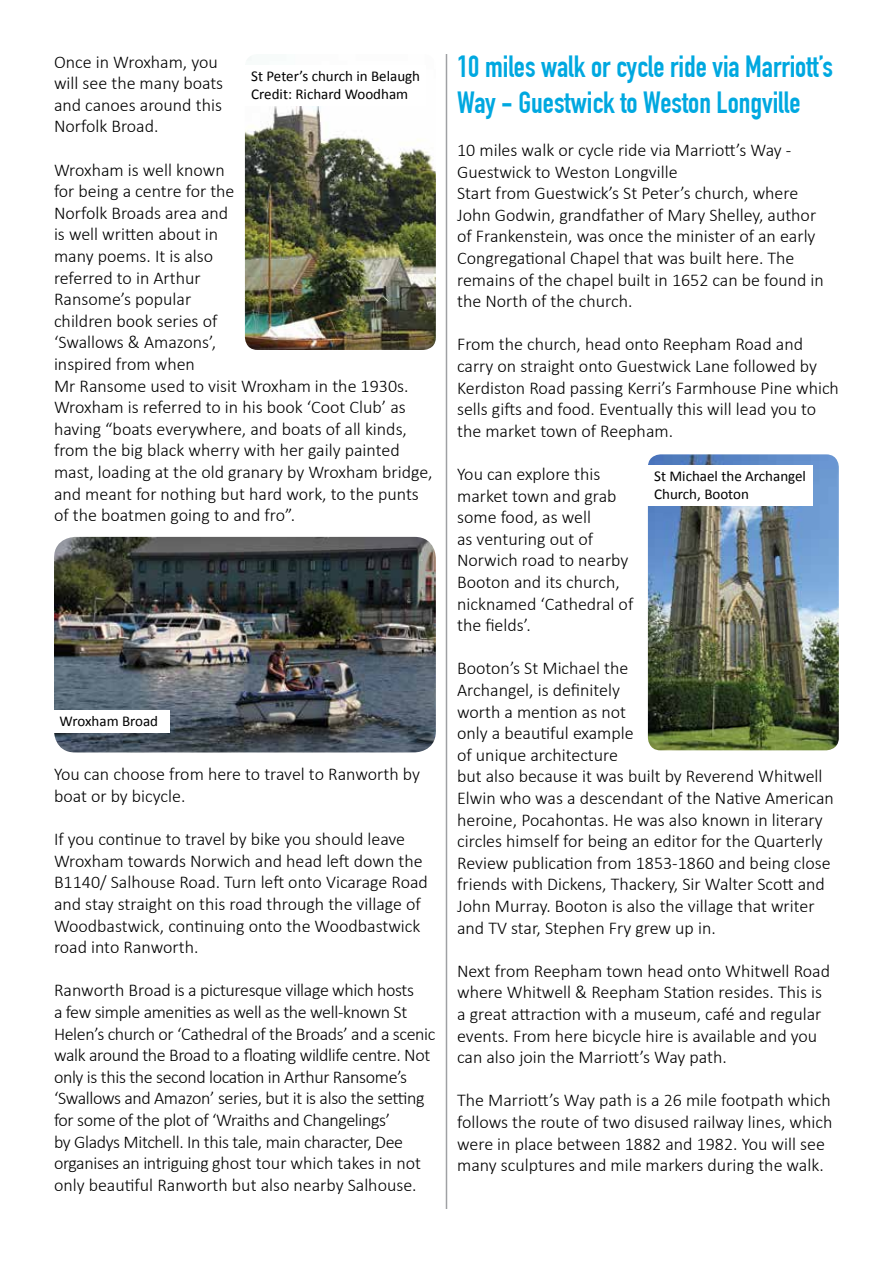
<style>
.page{position:relative;width:893px;height:1263px;background:#fff}
.page>*{position:absolute;margin:0;border:0;box-sizing:border-box;transform-origin:0 0}
.t1{font:700 30px/36px "DIN Condensed";color:#00a8e0}
.t2{font:300 18px/21.6px "Calibri";color:#000}
.t3{font:300 18px/21.6px "Calibri";letter-spacing:-.02em;color:#000}
.t4{font:15px/18px "Calibri";color:#000}
</style>
<div class="page">
<img style="left:245px;top:56px;width:191px;height:294px">
<div style="left:244px;top:65px;width:182px;height:40px;background:#fff"></div>
<img style="left:54px;top:537px;width:382px;height:215px">
<div style="left:49px;top:710px;width:121px;height:22px;background:#fff"></div>
<hr style="left:446px;top:54px;width:1px;height:1155px;background:#9fa1a4">
<img style="left:648px;top:454px;width:191px;height:296px">
<div style="left:647px;top:465px;width:166px;height:41px;background:#fff"></div>
<p class="t2" style="left:54px;top:50px;width:171px">Once in Wroxham, you will see the many boats and canoes around this<br>Norfolk Broad.</p>
<p class="t2" style="left:54px;top:158px;width:380px">Wroxham is well known<br>for being a centre for the<br>Norfolk Broads area and<br>is well written about in<br>many poems. It is also<br>referred to in Arthur<br>Ransome’s popular<br>children book series of<br>‘Swallows &amp; Amazons’,<br>inspired from when<br>Mr Ransome used to visit Wroxham in the 1930s.<br>Wroxham is referred to in his book ‘Coot Club’ as having “boats everywhere, and boats of all kinds, from the big black wherry with her gaily painted mast, loading at the old granary by Wroxham bridge, and meant for nothing but hard work, to the punts of the boatmen going to and fro”.</p>
<p class="t4" style="left:251px;top:66px;width:170px">St Peter’s church in Belaugh<br>Credit: Richard Woodham</p>
<p class="t4" style="left:60px;top:711px;width:100px">Wroxham Broad</p>
<p class="t2" style="left:54px;top:763px;width:367px">You can choose from here to travel to Ranworth by boat or by bicycle.</p>
<p class="t2" style="left:54px;top:827px;width:375px">If you continue to travel by bike you should leave Wroxham towards Norwich and head left down the B1140/ Salhouse Road. Turn left onto Vicarage Road and stay straight on this road through the village of Woodbastwick, continuing onto the Woodbastwick road into Ranworth.</p>
<p class="t3" style="left:54px;top:979px;width:383px">Ranworth Broad is a picturesque village which hosts<br>a few simple amenities as well as the well-known St Helen’s church or ‘Cathedral of the Broads’ and a scenic walk around the Broad to a floating wildlife centre. Not only is this the second location in Arthur Ransome’s ‘Swallows and Amazon’ series, but it is also the setting for some of the plot of ‘Wraiths and Changelings’<br>by Gladys Mitchell. In this tale, main character, Dee organises an intriguing ghost tour which takes in not only beautiful Ranworth but also nearby Salhouse.</p>
<h1 class="t1" style="left:457px;top:49px;width:377px">10 miles walk or cycle ride via Marriott’s<br>Way - Guestwick to Weston Longville</h1>
<p class="t2" style="left:457px;top:138px;width:368px">10 miles walk or cycle ride via Marriott’s Way - Guestwick to Weston Longville<br>Start from Guestwick’s St Peter’s church, where John Godwin, grandfather of Mary Shelley, author of Frankenstein, was once the minister of an early Congregational Chapel that was built here. The remains of the chapel built in 1652 can be found in the North of the church.</p>
<p class="t2" style="left:457px;top:333px;width:383px">From the church, head onto Reepham Road and carry on straight onto Guestwick Lane followed by Kerdiston Road passing Kerri’s Farmhouse Pine which sells gifts and food. Eventually this will lead you to the market town of Reepham.</p>
<p class="t2" style="left:457px;top:462px;width:178px">You can explore this market town and grab some food, as well<br>as venturing out of<br>Norwich road to nearby<br>Booton and its church, nicknamed ‘Cathedral of the fields’.</p>
<p class="t2" style="left:457px;top:657px;width:378px">Booton’s St Michael the<br>Archangel, is definitely<br>worth a mention as not<br>only a beautiful example<br>of unique architecture<br>but also because it was built by Reverend Whitwell Elwin who was a descendant of the Native American heroine, Pocahontas. He was also known in literary circles himself for being an editor for the Quarterly Review publication from 1853-1860 and being close friends with Dickens, Thackery, Sir Walter Scott and John Murray. Booton is also the village that writer and TV star, Stephen Fry grew up in.</p>
<p class="t2" style="left:457px;top:959px;width:374px">Next from Reepham town head onto Whitwell Road where Whitwell &amp; Reepham Station resides. This is a great attraction with a museum, café and regular events. From here bicycle hire is available and you can also join the Marriott’s Way path.</p>
<p class="t2" style="left:457px;top:1089px;width:377px">The Marriott’s Way path is a 26 mile footpath which follows the route of two disused railway lines, which were in place between 1882 and 1982. You will see many sculptures and mile markers during the walk.</p>
<p class="t4" style="left:654px;top:466px;width:153px">St Michael the Archangel<br>Church, Booton</p>
</div>
